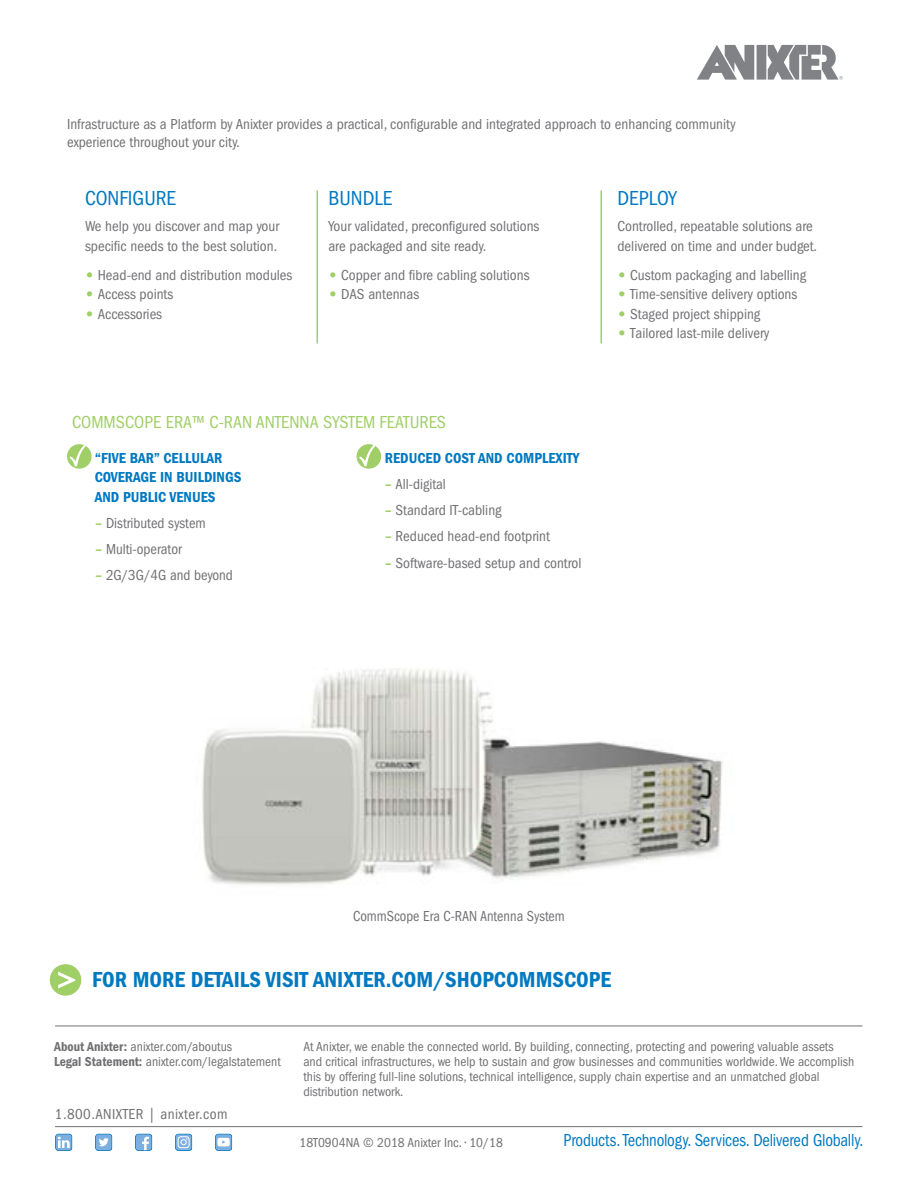
<style>
.page{position:relative;width:918px;height:1188px;background:#fff}
.page>*{position:absolute;margin:0;border:0;box-sizing:border-box;transform-origin:0 0}
.t1{font:22.5px "ITC Franklin Gothic Std Dm Cd";color:#0079c1}
.t2{font:condensed 21px "ITC Franklin Gothic Std";color:#0079c1}
.t3{font:condensed 18px "ITC Franklin Gothic Std";color:#0079c1;scale:.93 1}
.t4{font:condensed 18px "ITC Franklin Gothic Std";color:#a0cf67}
.t5{font:condensed 15px/19.5px "ITC Franklin Gothic Std";color:#717073}
.t6{font:15px/19.5px "ITC Franklin Gothic Std Dm Cd";color:#0079c1}
.t7{font:condensed 15px "ITC Franklin Gothic Std";color:#717073;scale:.95 1}
.t8{font:condensed 15px "ITC Franklin Gothic Std";letter-spacing:.03em;color:#717073}
.t9{font:condensed 13.5px/15px "ITC Franklin Gothic Std";color:#717073}
.s1{font-family:"ITC Franklin Gothic Std Hvy";font-stretch:normal;color:#a0cf67}
.s2{font-family:"ITC Franklin Gothic Std Dm Cd";font-stretch:normal;color:#a0cf67}
.s3{font-family:"ITC Franklin Gothic Std Dm Cd";font-stretch:normal}
</style>
<div class="page">
<div style="left:68px;top:445px;width:23px;height:23px;background:#a0cf67;border-radius:50%"></div>
<div style="left:67px;top:444px;width:25px;height:25px;border:2px solid #a0cf67;border-radius:50%"></div>
<svg style="left:69px;top:444px;width:18px;height:24px"></svg>
<div style="left:357px;top:445px;width:23px;height:23px;background:#a0cf67;border-radius:50%"></div>
<div style="left:357px;top:444px;width:24px;height:25px;border:2px solid #a0cf67;border-radius:50%"></div>
<svg style="left:359px;top:444px;width:18px;height:24px"></svg>
<hr style="left:317px;top:191px;width:1px;height:152px;background:#a0cf67">
<hr style="left:600px;top:191px;width:2px;height:152px;background:#a0cf67">
<div style="left:50px;top:964px;width:31px;height:32px;background:#a0cf67;border-radius:50%"></div>
<svg style="left:58px;top:972px;width:17px;height:16px"></svg>
<img style="left:202px;top:668px;width:521px;height:217px">
<hr style="left:55px;top:1126px;width:807px;height:1px;background:#717073">
<hr style="left:55px;top:1026px;width:807px;height:1px;background:#717073">
<div style="left:757px;top:45px;width:9px;height:35px;background:#808285"></div>
<svg style="left:697px;top:45px;width:57px;height:35px"></svg>
<svg style="left:768px;top:45px;width:75px;height:35px"></svg>
<svg style="left:135px;top:1134px;width:17px;height:17px"></svg>
<svg style="left:95px;top:1134px;width:17px;height:17px"></svg>
<svg style="left:215px;top:1134px;width:17px;height:17px"></svg>
<svg style="left:55px;top:1134px;width:17px;height:17px"></svg>
<svg style="left:175px;top:1134px;width:17px;height:17px"></svg>
<p class="t5" style="left:67px;top:115px;width:670px;line-height:18px">Infrastructure as a Platform by Anixter provides a practical, configurable and integrated approach to enhancing community experience throughout your city.</p>
<h2 class="t2" style="left:85px;top:186px;width:93px">CONFIGURE</h2>
<p class="t5" style="left:85px;top:217px;width:196px">We help you discover and map your specific needs to the best solution.</p>
<p class="t5" style="left:85px;top:265px;width:209px"><span class="s1">•</span> Head-end and distribution modules</p>
<p class="t5" style="left:85px;top:285px;width:90px"><span class="s1">•</span> Access points</p>
<p class="t5" style="left:85px;top:304px;width:79px"><span class="s1">•</span> Accessories</p>
<h2 class="t2" style="left:328px;top:186px;width:66px">BUNDLE</h2>
<p class="t5" style="left:328px;top:217px;width:213px">Your validated, preconfigured solutions are packaged and site ready.</p>
<p class="t5" style="left:328px;top:265px;width:203px"><span class="s1">•</span> Copper and fibre cabling solutions</p>
<p class="t5" style="left:328px;top:285px;width:92px"><span class="s1">•</span> DAS antennas</p>
<p class="t4" style="left:72px;top:412px;width:376px">COMMSCOPE ERA™ C-RAN ANTENNA SYSTEM FEATURES</p>
<p class="t6" style="left:95px;top:448px;width:148px">“FIVE BAR” CELLULAR<br>COVERAGE IN BUILDINGS<br>AND PUBLIC VENUES</p>
<p class="t5" style="left:96px;top:513px;width:112px"><span class="s2">–</span> Distributed system</p>
<p class="t5" style="left:96px;top:540px;width:88px"><span class="s2">–</span> Multi-operator</p>
<p class="t5" style="left:96px;top:566px;width:139px"><span class="s2">–</span> 2G/3G/4G and beyond</p>
<p class="t6" style="left:385px;top:448px;width:196px">REDUCED COST AND COMPLEXITY</p>
<p class="t5" style="left:385px;top:474px;width:62px"><span class="s2">–</span> All-digital</p>
<p class="t5" style="left:385px;top:501px;width:118px"><span class="s2">–</span> Standard IT-cabling</p>
<p class="t5" style="left:385px;top:527px;width:166px"><span class="s2">–</span> Reduced head-end footprint</p>
<p class="t5" style="left:385px;top:553px;width:198px"><span class="s2">–</span> Software-based setup and control</p>
<h2 class="t2" style="left:617px;top:186px;width:61px">DEPLOY</h2>
<p class="t5" style="left:617px;top:217px;width:201px">Controlled, repeatable solutions are delivered on time and under budget.</p>
<p class="t5" style="left:617px;top:265px;width:190px"><span class="s1">•</span> Custom packaging and labelling</p>
<p class="t5" style="left:617px;top:285px;width:181px"><span class="s1">•</span> Time-sensitive delivery options</p>
<p class="t5" style="left:617px;top:304px;width:144px"><span class="s1">•</span> Staged project shipping</p>
<p class="t5" style="left:617px;top:324px;width:154px"><span class="s1">•</span> Tailored last-mile delivery</p>
<p class="t7" style="left:353px;top:907px;width:224px">CommScope Era C-RAN Antenna System</p>
<h1 class="t1" style="left:92px;top:966px;width:521px">FOR MORE DETAILS VISIT ANIXTER.COM/SHOPCOMMSCOPE</h1>
<p class="t9" style="left:54px;top:1039px;width:228px"><span class="s3">About Anixter:</span> anixter.com/aboutus<br><span class="s3">Legal Statement:</span> anixter.com/legalstatement</p>
<p class="t9" style="left:303px;top:1039px;width:553px">At Anixter, we enable the connected world. By building, connecting, protecting and powering valuable assets and critical infrastructures, we help to sustain and grow businesses and communities worldwide. We accomplish this by offering full-line solutions, technical intelligence, supply chain expertise and an unmatched global distribution network.</p>
<p class="t8" style="left:55px;top:1106px;width:174px">1.800.ANIXTER | anixter.com</p>
<p class="t9" style="left:299px;top:1135px;width:205px">18T0904NA © 2018 Anixter Inc. • 10/18</p>
<p class="t3" style="left:563px;top:1130px;width:324px">Products. Technology. Services. Delivered Globally.</p>
</div>
